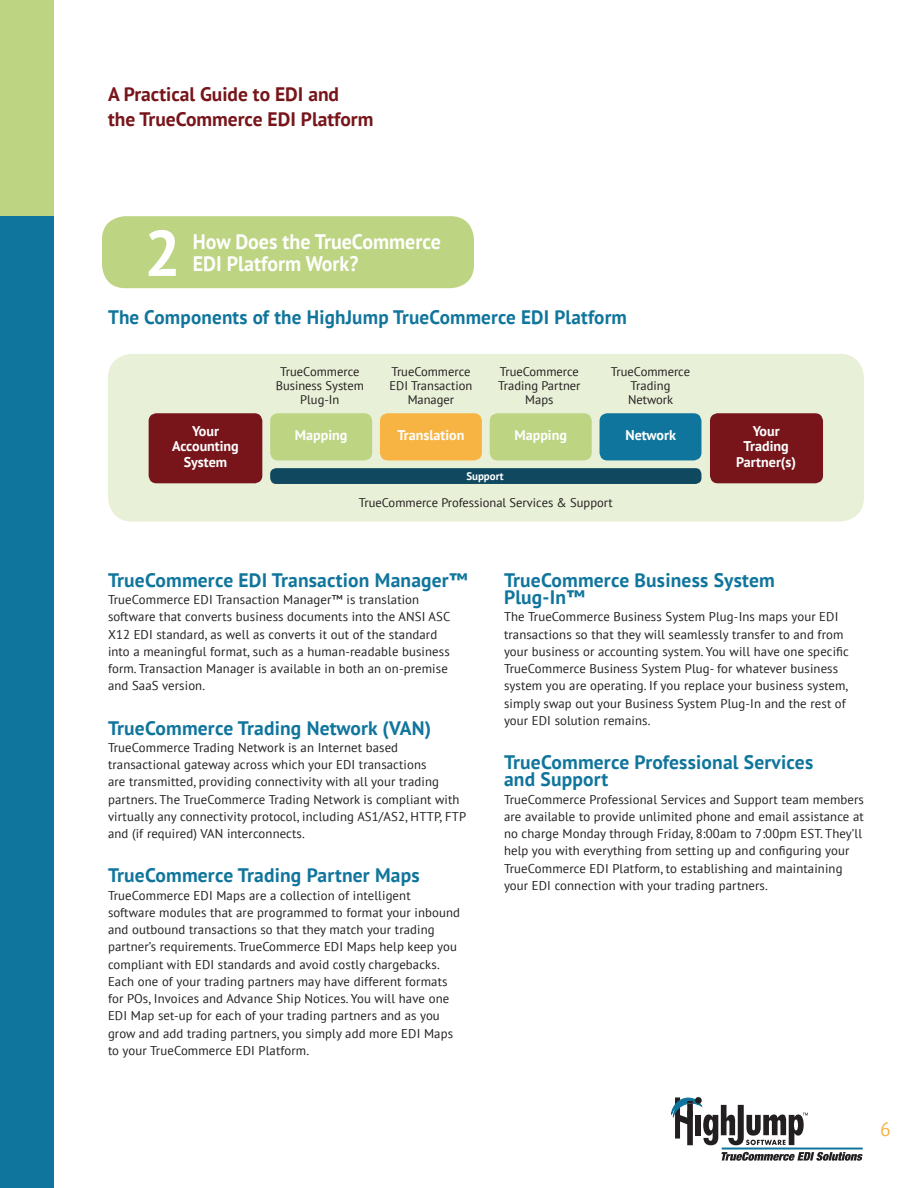
<style>
.page{position:relative;width:918px;height:1188px;background:#fff}
.page>*{position:absolute;margin:0;border:0;box-sizing:border-box;transform-origin:0 0}
.t1{font:700 64.5px "PT Sans";color:#fff}
.t2{font:700 21px/22.5px "PT Sans";color:#fff;scale:.95 1}
.t3{font:700 19.5px/17.2px "PT Sans";letter-spacing:.01em;color:#10759c}
.t4{font:700 19.5px/25.5px "PT Sans";color:#77151a}
.t5{font:19.5px "PT Sans";color:#f7b442}
.t6{font:700 14.1px/15.6px "PT Sans";color:#fff;text-align:center}
.t7{font:12.75px/17.2px "PT Sans";letter-spacing:.01em;color:#231f20}
.t8{font:12.45px "PT Sans";color:#231f20}
.t9{font:700 10.95px "PT Sans";color:#fff}
</style>
<div class="page">
<div style="left:102px;top:216px;width:372px;height:72px;background:#bdd482;border-radius:23px"></div>
<div style="left:108px;top:354px;width:756px;height:168px;background:#e8f0d7;border-radius:24px"></div>
<div style="left:149px;top:413px;width:113px;height:70px;background:#77151a;border-radius:8px"></div>
<div style="left:270px;top:413px;width:102px;height:47px;background:#bdd482;border-radius:8px"></div>
<div style="left:380px;top:413px;width:102px;height:47px;background:#f7b442;border-radius:8px"></div>
<div style="left:600px;top:413px;width:101px;height:47px;background:#10759c;border-radius:8px"></div>
<div style="left:270px;top:468px;width:431px;height:16px;background:#0f485f;border-radius:6px"></div>
<div style="left:490px;top:413px;width:102px;height:47px;background:#bdd482;border-radius:8px"></div>
<div style="left:710px;top:413px;width:113px;height:70px;background:#77151a;border-radius:8px"></div>
<svg style="left:671px;top:1097px;width:137px;height:48px"></svg>
<svg style="left:721px;top:1152px;width:142px;height:9px"></svg>
<hr style="left:722px;top:1148px;width:141px;height:2px;background:#10759c">
<div style="left:0;top:0;width:54px;height:216px;background:#bdd482"></div>
<div style="left:0;top:216px;width:54px;height:972px;background:#10759c"></div>
<h3 class="t4" style="left:108px;top:81px;width:267px">A Practical Guide to EDI and<br>the TrueCommerce EDI Platform</h3>
<h1 class="t1" style="left:144px;top:211px;width:38px">2</h1>
<h2 class="t2" style="left:193px;top:230px;width:262px">How Does the TrueCommerce<br>EDI Platform Work?</h2>
<h3 class="t3" style="left:108px;top:309px;width:520px">The Components of the HighJump TrueCommerce EDI Platform</h3>
<p class="t8" style="left:280px;top:364px;width:81px">TrueCommerce</p>
<p class="t8" style="left:391px;top:364px;width:81px">TrueCommerce</p>
<p class="t8" style="left:500px;top:364px;width:81px">TrueCommerce</p>
<p class="t8" style="left:611px;top:364px;width:81px">TrueCommerce</p>
<p class="t8" style="left:276px;top:378px;width:90px">Business System</p>
<p class="t8" style="left:390px;top:378px;width:84px">EDI Transaction</p>
<p class="t8" style="left:498px;top:378px;width:84px">Trading Partner</p>
<p class="t8" style="left:631px;top:378px;width:41px">Trading</p>
<p class="t8" style="left:300px;top:392px;width:41px">Plug-In</p>
<p class="t8" style="left:408px;top:392px;width:48px">Manager</p>
<p class="t8" style="left:525px;top:392px;width:30px">Maps</p>
<p class="t8" style="left:628px;top:392px;width:47px">Network</p>
<p class="t6" style="left:172px;top:423px;width:68px">Your<br>Accounting<br>System</p>
<p class="t6" style="left:736px;top:423px;width:61px">Your<br>Trading<br>Partner(s)</p>
<p class="t6" style="left:295px;top:427px;width:54px">Mapping</p>
<p class="t6" style="left:397px;top:427px;width:69px">Translation</p>
<p class="t6" style="left:514px;top:427px;width:54px">Mapping</p>
<p class="t6" style="left:625px;top:427px;width:52px">Network</p>
<p class="t9" style="left:466px;top:469px;width:39px">Support</p>
<p class="t8" style="left:359px;top:495px;width:255px">TrueCommerce Professional Services &amp; Support</p>
<h3 class="t3" style="left:108px;top:571px;width:361px">TrueCommerce EDI Transaction Manager™</h3>
<p class="t7" style="left:108px;top:591px;width:344px">TrueCommerce EDI Transaction Manager™ is translation software that converts business documents into the ANSI ASC X12 EDI standard, as well as converts it out of the standard into a meaningful format, such as a human-readable business form. Transaction Manager is available in both an on-premise and SaaS version.</p>
<h3 class="t3" style="left:108px;top:719px;width:325px">TrueCommerce Trading Network (VAN)</h3>
<p class="t7" style="left:108px;top:738px;width:360px">TrueCommerce Trading Network is an Internet based transactional gateway across which your EDI transactions<br>are transmitted, providing connectivity with all your trading partners. The TrueCommerce Trading Network is compliant with virtually any connectivity protocol, including AS1/AS2, HTTP, FTP and (if required) VAN interconnects.</p>
<h3 class="t3" style="left:108px;top:867px;width:313px">TrueCommerce Trading Partner Maps</h3>
<p class="t7" style="left:108px;top:886px;width:354px">TrueCommerce EDI Maps are a collection of intelligent software modules that are programmed to format your inbound and outbound transactions so that they match your trading partner’s requirements. TrueCommerce EDI Maps help keep you compliant with EDI standards and avoid costly chargebacks.<br>Each one of your trading partners may have different formats for POs, Invoices and Advance Ship Notices. You will have one EDI Map set-up for each of your trading partners and as you grow and add trading partners, you simply add more EDI Maps to your TrueCommerce EDI Platform.</p>
<h3 class="t3" style="left:504px;top:571px;width:272px">TrueCommerce Business System<br>Plug-In™</h3>
<p class="t7" style="left:504px;top:608px;width:346px">The TrueCommerce Business System Plug-Ins maps your EDI transactions so that they will seamlessly transfer to and from your business or accounting system. You will have one specific TrueCommerce Business System Plug- for whatever business system you are operating. If you replace your business system, simply swap out your Business System Plug-In and the rest of your EDI solution remains.</p>
<h3 class="t3" style="left:504px;top:753px;width:311px">TrueCommerce Professional Services and Support</h3>
<p class="t7" style="left:504px;top:790px;width:361px">TrueCommerce Professional Services and Support team members are available to provide unlimited phone and email assistance at no charge Monday through Friday, 8:00am to 7:00pm EST. They’ll help you with everything from setting up and configuring your TrueCommerce EDI Platform, to establishing and maintaining your EDI connection with your trading partners.</p>
<h3 class="t5" style="left:880px;top:1116px;width:12px">6</h3>
</div>
